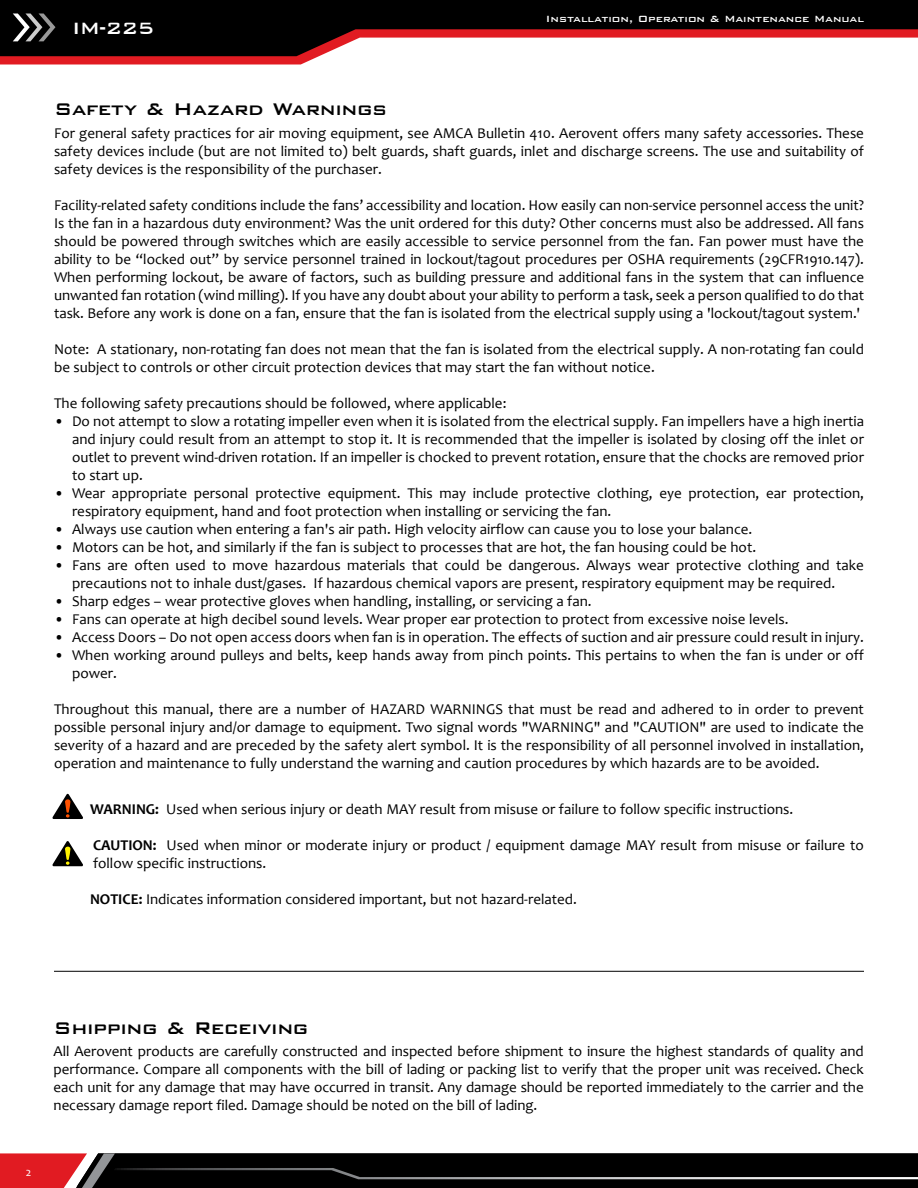
<style>
.page{position:relative;width:918px;height:1188px;background:#fff}
.page>*{position:absolute;margin:0;border:0;box-sizing:border-box;transform-origin:0 0}
.t1{font:500 22.5px "Bank Gothic BT";letter-spacing:-.02em;color:#000}
.t2{font:500 21.9px "Bank Gothic BT";color:#fff}
.t3{font:15px/18px "Candara";color:#000;text-align:justify}
.t4{font:500 12px "Bank Gothic BT";color:#fff}
.t5{font:12px "Candara";color:#fff}
.s1{font-weight:700}
</style>
<div class="page">
<svg style="left:0;top:56px;width:319px;height:8px;background:#db2026"></svg>
<svg style="left:0;top:0;width:917px;height:56px;fill:#000"></svg>
<svg style="left:13px;top:14px;width:42px;height:27px"></svg>
<svg style="left:917px;top:0;width:1px;height:38px"></svg>
<svg style="left:0;top:1153px;width:918px;height:35px;background:#221112"></svg>
<hr style="left:54px;top:971px;width:810px;height:1px;background:#000">
<svg style="left:52px;top:793px;width:31px;height:26px"></svg>
<svg style="left:52px;top:841px;width:31px;height:25px"></svg>
<h2 class="t2" style="left:72px;top:16px;width:84px">IM-225</h2>
<p class="t4" style="left:546px;top:12px;width:320px">Installation, Operation &amp; Maintenance Manual</p>
<h1 class="t1" style="left:54px;top:97px;width:335px">Safety &amp; Hazard Warnings</h1>
<p class="t3" style="left:54px;top:124px;width:812px">For general safety practices for air moving equipment, see AMCA Bulletin 410. Aerovent offers many safety accessories. These safety devices include (but are not limited to) belt guards, shaft guards, inlet and discharge screens. The use and suitability of safety devices is the responsibility of the purchaser.</p>
<p class="t3" style="left:54px;top:196px;width:812px">Facility-related safety conditions include the fans’ accessibility and location. How easily can non-service personnel access the unit?<br>Is the fan in a hazardous duty environment? Was the unit ordered for this duty? Other concerns must also be addressed. All fans should be powered through switches which are easily accessible to service personnel from the fan. Fan power must have the ability to be “locked out” by service personnel trained in lockout/tagout procedures per OSHA requirements (29CFR1910.147).<br>When performing lockout, be aware of factors, such as building pressure and additional fans in the system that can influence unwanted fan rotation (wind milling). If you have any doubt about your ability to perform a task, seek a person qualified to do that task. Before any work is done on a fan, ensure that the fan is isolated from the electrical supply using a 'lockout/tagout system.'</p>
<p class="t3" style="left:54px;top:340px;width:812px">Note: A stationary, non-rotating fan does not mean that the fan is isolated from the electrical supply. A non-rotating fan could be subject to controls or other circuit protection devices that may start the fan without notice.</p>
<p class="t3" style="left:54px;top:394px;width:454px">The following safety precautions should be followed, where applicable:</p>
<p class="t3" style="left:72px;top:412px;width:794px;text-indent:-18px">• Do not attempt to slow a rotating impeller even when it is isolated from the electrical supply. Fan impellers have a high inertia and injury could result from an attempt to stop it. It is recommended that the impeller is isolated by closing off the inlet or outlet to prevent wind-driven rotation. If an impeller is chocked to prevent rotation, ensure that the chocks are removed prior to start up.</p>
<p class="t3" style="left:72px;top:484px;width:794px;text-indent:-18px">• Wear appropriate personal protective equipment. This may include protective clothing, eye protection, ear protection, respiratory equipment, hand and foot protection when installing or servicing the fan.</p>
<p class="t3" style="left:54px;top:520px;width:700px">• Always use caution when entering a fan's air path. High velocity airflow can cause you to lose your balance.</p>
<p class="t3" style="left:54px;top:538px;width:704px">• Motors can be hot, and similarly if the fan is subject to processes that are hot, the fan housing could be hot.</p>
<p class="t3" style="left:72px;top:556px;width:794px;text-indent:-18px">• Fans are often used to move hazardous materials that could be dangerous. Always wear protective clothing and take precautions not to inhale dust/gases. If hazardous chemical vapors are present, respiratory equipment may be required.</p>
<p class="t3" style="left:54px;top:592px;width:539px">• Sharp edges – wear protective gloves when handling, installing, or servicing a fan.</p>
<p class="t3" style="left:54px;top:610px;width:736px">• Fans can operate at high decibel sound levels. Wear proper ear protection to protect from excessive noise levels.</p>
<p class="t3" style="left:54px;top:628px;width:812px">• Access Doors – Do not open access doors when fan is in operation. The effects of suction and air pressure could result in injury.</p>
<p class="t3" style="left:72px;top:646px;width:794px;text-indent:-18px">• When working around pulleys and belts, keep hands away from pinch points. This pertains to when the fan is under or off power.</p>
<p class="t3" style="left:54px;top:700px;width:812px">Throughout this manual, there are a number of HAZARD WARNINGS that must be read and adhered to in order to prevent possible personal injury and/or damage to equipment. Two signal words "WARNING" and "CAUTION" are used to indicate the severity of a hazard and are preceded by the safety alert symbol. It is the responsibility of all personnel involved in installation, operation and maintenance to fully understand the warning and caution procedures by which hazards are to be avoided.</p>
<p class="t3" style="left:90px;top:800px;width:705px"><span class="s1">WARNING:</span> Used when serious injury or death MAY result from misuse or failure to follow specific instructions.</p>
<p class="t3" style="left:93px;top:836px;width:773px"><span class="s1">CAUTION:</span> Used when minor or moderate injury or product / equipment damage MAY result from misuse or failure to follow specific instructions.</p>
<p class="t3" style="left:90px;top:890px;width:489px"><span class="s1">NOTICE:</span> Indicates information considered important, but not hazard-related.</p>
<p class="t5" style="left:26px;top:1164px;width:7px">2</p>
<h1 class="t1" style="left:54px;top:1015px;width:256px">Shipping &amp; Receiving</h1>
<p class="t3" style="left:54px;top:1042px;width:812px">All Aerovent products are carefully constructed and inspected before shipment to insure the highest standards of quality and performance. Compare all components with the bill of lading or packing list to verify that the proper unit was received. Check each unit for any damage that may have occurred in transit. Any damage should be reported immediately to the carrier and the necessary damage report filed. Damage should be noted on the bill of lading.</p>
</div>
